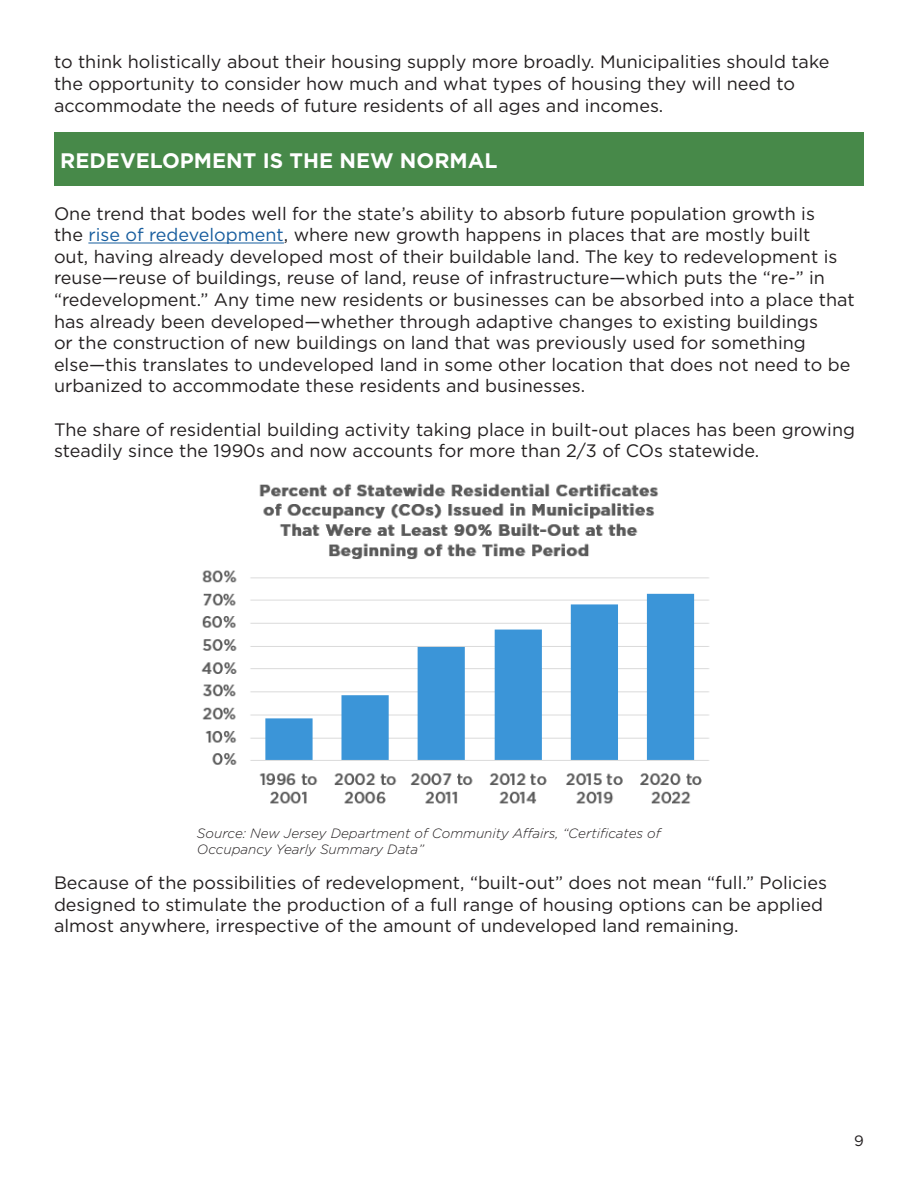
<style>
.page{position:relative;width:918px;height:1188px;background:#fff}
.page>*{position:absolute;margin:0;border:0;box-sizing:border-box;transform-origin:0 0}
.t1{font:700 21px "Gotham";color:#fff}
.t2{font:18px/21.6px "Gotham";color:#231f20}
.t3{font:15px "Gotham";color:#231f20}
.t4{font:italic 300 13.5px/16.2px "Gotham";color:#231f20}
.s1{color:#175d9e}
</style>
<div class="page">
<hr style="left:88px;top:243px;width:196px;height:1px;background:#175d9e">
<div style="left:54px;top:132px;width:810px;height:54px;background:#478949"></div>
<img style="left:201px;top:483px;width:509px;height:321px">
<p class="t2" style="left:54px;top:51px;width:777px">to think holistically about their housing supply more broadly. Municipalities should take the opportunity to consider how much and what types of housing they will need to accommodate the needs of future residents of all ages and incomes.</p>
<p class="t1" style="left:60px;top:146px;width:439px">REDEVELOPMENT IS THE NEW NORMAL</p>
<p class="t2" style="left:54px;top:202px;width:802px">One trend that bodes well for the state’s ability to absorb future population growth is<br>the <span class="s1">rise of redevelopment</span>, where new growth happens in places that are mostly built<br>out, having already developed most of their buildable land. The key to redevelopment is reuse—reuse of buildings, reuse of land, reuse of infrastructure—which puts the “re-” in “redevelopment.” Any time new residents or businesses can be absorbed into a place that has already been developed—whether through adaptive changes to existing buildings<br>or the construction of new buildings on land that was previously used for something else—this translates to undeveloped land in some other location that does not need to be urbanized to accommodate these residents and businesses.</p>
<p class="t2" style="left:54px;top:418px;width:803px">The share of residential building activity taking place in built-out places has been growing steadily since the 1990s and now accounts for more than 2/3 of COs statewide.</p>
<p class="t4" style="left:197px;top:825px;width:465px">Source: New Jersey Department of Community Affairs, “Certificates of<br>Occupancy Yearly Summary Data”</p>
<p class="t2" style="left:54px;top:872px;width:775px">Because of the possibilities of redevelopment, “built-out” does not mean “full.” Policies designed to stimulate the production of a full range of housing options can be applied almost anywhere, irrespective of the amount of undeveloped land remaining.</p>
<p class="t3" style="left:854px;top:1131px;width:11px">9</p>
</div>
